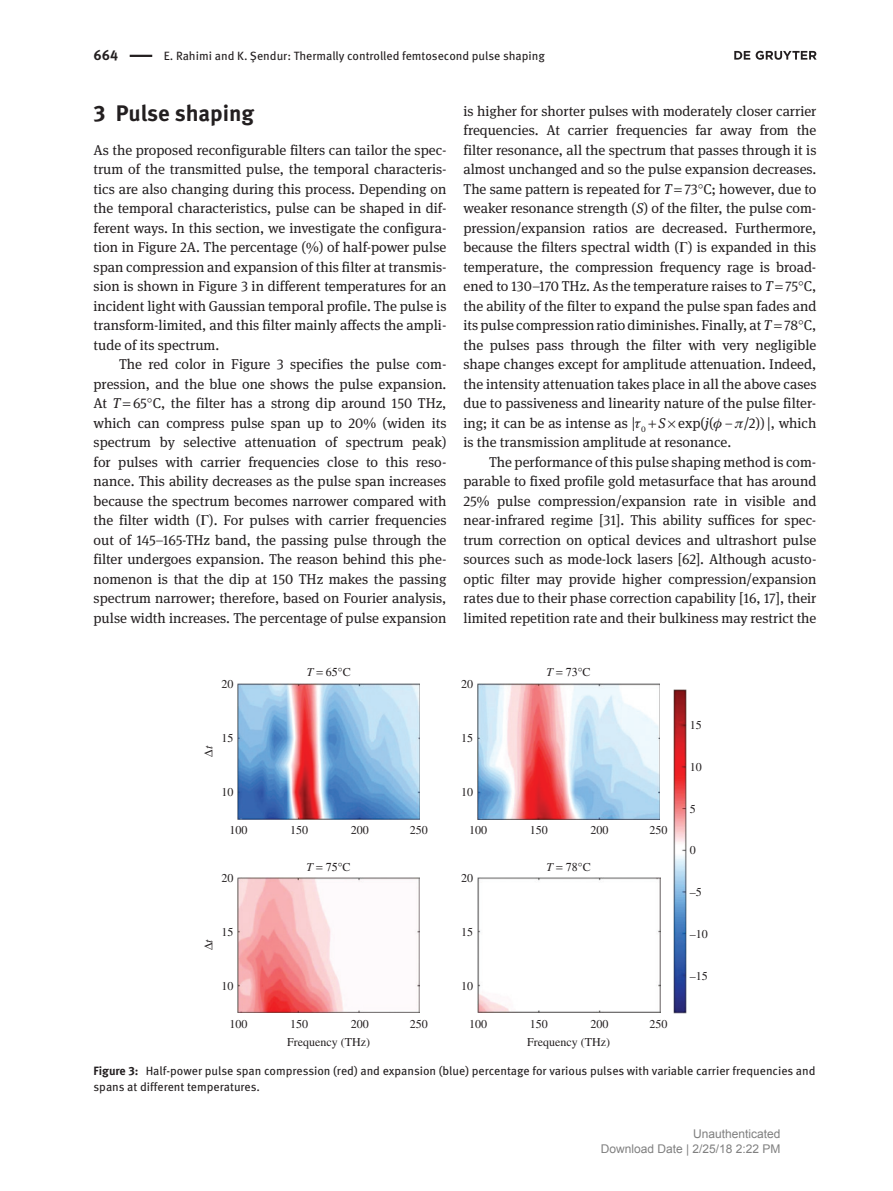
<style>
.page{position:relative;width:893px;height:1191px;background:#fff}
.page>*{position:absolute;margin:0;border:0;box-sizing:border-box;transform-origin:0 0}
.t1{font:700 22.5px "DG Meta Science";letter-spacing:-.005em;color:#231f20}
.t2{font:14.25px/19.5px "DG Meta Serif Science";color:#231f20;text-align:justify}
.t3{font:700 14.25px "DG Meta Science";color:#231f20}
.t4{font:12px/16.5px "DG Meta Science";color:#231f20}
.t5{font:12px "Times";color:#231f20}
.t6{font:12px/15px "Arial";color:#808080;text-align:right}
.t7{font:italic 12px "Times";color:#231f20}
.s1{font-style:italic}
.s2{font-weight:700}
</style>
<div class="page">
<hr style="left:130px;top:55px;width:22px;height:2px;background:#231f20">
<img style="left:673px;top:689px;width:13px;height:324px">
<img style="left:238px;top:683px;width:182px;height:136px">
<img style="left:477px;top:683px;width:183px;height:136px">
<img style="left:237px;top:877px;width:183px;height:135px">
<img style="left:477px;top:877px;width:183px;height:135px">
<svg style="left:734px;top:51px;width:83px;height:9px"></svg>
<p class="t3" style="left:94px;top:44px;width:26px">664</p>
<p class="t4" style="left:164px;top:47px;width:383px">E. Rahimi and K. Şendur: Thermally controlled femtosecond pulse shaping</p>
<h1 class="t1" style="left:94px;top:95px;width:162px">3 Pulse shaping</h1>
<p class="t2" style="left:94px;top:140px;width:354px">As the proposed reconfigurable filters can tailor the spec&shy;trum of the transmitted pulse, the temporal characteris&shy;tics are also changing during this process. Depending on the temporal characteristics, pulse can be shaped in dif&shy;ferent ways. In this section, we investigate the configura&shy;tion in Figure 2A. The percentage (%) of half-power pulse span compression and expansion of this filter at transmis&shy;sion is shown in Figure 3 in different temperatures for an incident light with Gaussian temporal profile. The pulse is transform-limited, and this filter mainly affects the ampli&shy;tude of its spectrum.</p>
<p class="t2" style="left:94px;top:354px;width:354px;text-indent:26px">The red color in Figure 3 specifies the pulse com&shy;pression, and the blue one shows the pulse expansion.<br>At <span class="s1">T</span> 65 C, the filter has a strong dip around 150 THz, which can compress pulse span up to 20% (widen its spectrum by selective attenuation of spectrum peak) for pulses with carrier frequencies close to this reso&shy;nance. This ability decreases as the pulse span increases because the spectrum becomes narrower compared with the filter width ( ). For pulses with carrier frequencies out of 145–165-THz band, the passing pulse through the filter undergoes expansion. The reason behind this phe&shy;nomenon is that the dip at 150 THz makes the passing spectrum narrower; therefore, based on Fourier analysis, pulse width increases. The percentage of pulse expansion</p>
<p class="t2" style="left:463px;top:101px;width:354px">is higher for shorter pulses with moderately closer carrier frequencies. At carrier frequencies far away from the filter resonance, all the spectrum that passes through it is almost unchanged and so the pulse expansion decreases.<br>The same pattern is repeated for <span class="s1">T</span> 73 C; however, due to weaker resonance strength (<span class="s1">S</span>) of the filter, the pulse com&shy;pression/expansion ratios are decreased. Furthermore, because the filters spectral width ( ) is expanded in this temperature, the compression frequency rage is broad&shy;ened to 130–170 THz. As the temperature raises to <span class="s1">T</span> 75 C, the ability of the filter to expand the pulse span fades and its pulse compression ratio diminishes. Finally, at <span class="s1">T</span> 78 C, the pulses pass through the filter with very negligible shape changes except for amplitude attenuation. Indeed, the intensity attenuation takes place in all the above cases due to passiveness and linearity nature of the pulse filter&shy;ing; it can be as intense as | <sub>0</sub> <span class="s1">S</span> exp(<span class="s1">j</span>( − /2)) |, which is the transmission amplitude at resonance.</p>
<p class="t2" style="left:463px;top:452px;width:354px;text-indent:26px">The performance of this pulse shaping method is com&shy;parable to fixed profile gold metasurface that has around 25% pulse compression/expansion rate in visible and near-infrared regime [31]. This ability suffices for spec&shy;trum correction on optical devices and ultrashort pulse sources such as mode-lock lasers [62]. Although acusto&shy;optic filter may provide higher compression/expansion rates due to their phase correction capability [16, 17], their limited repetition rate and their bulkiness may restrict the</p>
<p class="t5" style="left:222px;top:677px;width:13px">20</p>
<p class="t7" style="left:307px;top:665px;width:8px">T</p>
<p class="t5" style="left:343px;top:665px;width:10px">C</p>
<p class="t7" style="left:547px;top:665px;width:8px">T</p>
<p class="t5" style="left:572px;top:665px;width:20px">✓ C</p>
<p class="t5" style="left:461px;top:677px;width:13px">20</p>
<p class="t7" style="left:202px;top:756px;width:12px;rotate:-90deg">∆t</p>
<p class="t5" style="left:222px;top:731px;width:13px">15</p>
<p class="t5" style="left:461px;top:731px;width:13px">15</p>
<p class="t5" style="left:222px;top:785px;width:13px">10</p>
<p class="t5" style="left:230px;top:823px;width:19px">100</p>
<p class="t5" style="left:290px;top:823px;width:19px">150</p>
<p class="t5" style="left:351px;top:823px;width:19px">200</p>
<p class="t5" style="left:410px;top:823px;width:19px">250</p>
<p class="t5" style="left:461px;top:785px;width:13px">10</p>
<p class="t5" style="left:469px;top:823px;width:19px">100</p>
<p class="t5" style="left:530px;top:823px;width:19px">150</p>
<p class="t5" style="left:590px;top:823px;width:19px">200</p>
<p class="t5" style="left:650px;top:823px;width:19px">250</p>
<p class="t5" style="left:222px;top:871px;width:13px">20</p>
<p class="t7" style="left:306px;top:860px;width:8px">T</p>
<p class="t5" style="left:343px;top:860px;width:10px">C</p>
<p class="t7" style="left:547px;top:860px;width:8px">T</p>
<p class="t5" style="left:583px;top:860px;width:10px">C</p>
<p class="t5" style="left:461px;top:871px;width:13px">20</p>
<p class="t7" style="left:202px;top:950px;width:12px;rotate:-90deg">∆t</p>
<p class="t5" style="left:222px;top:925px;width:13px">15</p>
<p class="t5" style="left:222px;top:979px;width:13px">10</p>
<p class="t5" style="left:230px;top:1017px;width:19px">100</p>
<p class="t5" style="left:290px;top:1017px;width:19px">150</p>
<p class="t5" style="left:351px;top:1017px;width:19px">200</p>
<p class="t5" style="left:410px;top:1017px;width:19px">250</p>
<p class="t5" style="left:461px;top:925px;width:13px">15</p>
<p class="t5" style="left:461px;top:979px;width:13px">10</p>
<p class="t5" style="left:469px;top:1017px;width:19px">100</p>
<p class="t5" style="left:530px;top:1017px;width:19px">150</p>
<p class="t5" style="left:590px;top:1017px;width:19px">200</p>
<p class="t5" style="left:650px;top:1017px;width:19px">250</p>
<p class="t5" style="left:690px;top:718px;width:13px">15</p>
<p class="t5" style="left:690px;top:760px;width:13px">10</p>
<p class="t5" style="left:690px;top:802px;width:7px">5</p>
<p class="t5" style="left:690px;top:843px;width:7px">0</p>
<p class="t5" style="left:690px;top:885px;width:13px">–5</p>
<p class="t5" style="left:690px;top:927px;width:19px">–10</p>
<p class="t5" style="left:690px;top:969px;width:19px">–15</p>
<p class="t5" style="left:287px;top:1034px;width:84px">Frequency (THz)</p>
<p class="t5" style="left:527px;top:1034px;width:84px">Frequency (THz)</p>
<p class="t4" style="left:94px;top:1061px;width:724px"><span class="s2">Figure 3:</span> Half-power pulse span compression (red) and expansion (blue) percentage for various pulses with variable carrier frequencies and spans at different temperatures.</p>
<p class="t6" style="left:601px;top:1127px;width:181px">Unauthenticated<br>Download Date | 2/25/18 2:22 PM</p>
</div>
